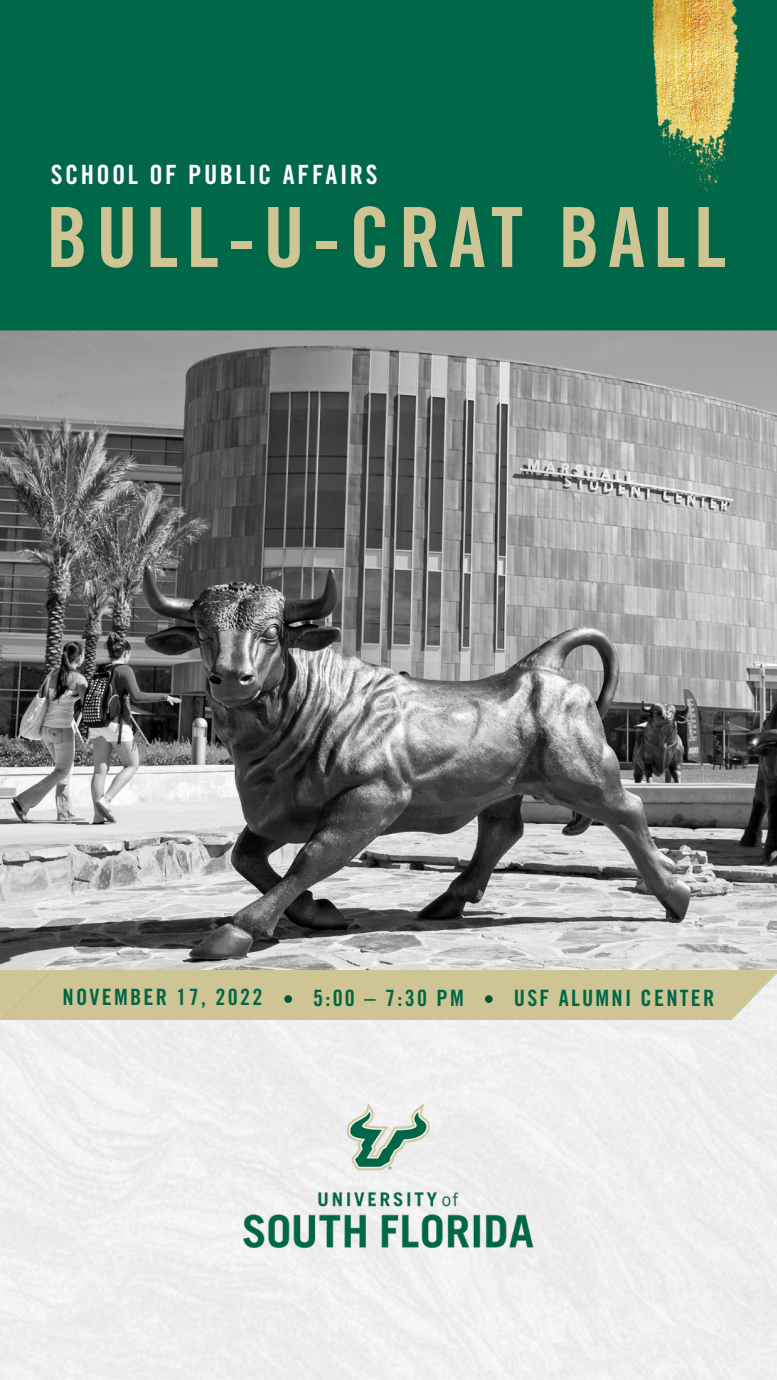
<style>
.page{position:relative;width:777px;height:1380px;background:#fff}
.page>*{position:absolute;margin:0;border:0;box-sizing:border-box;transform-origin:0 0}
.t1{font:83px "Trade Gothic LT Std Bd Cn 20";letter-spacing:.1em;color:#cfc493}
.t2{font:26.56px "Trade Gothic LT Std Bd Cn 20";letter-spacing:.095em;color:#fff}
.t3{font:22.5px "Trade Gothic LT Std Bd Cn 20";letter-spacing:.1em;color:#006747}
</style>
<div class="page">
<img style="left:0;top:0;width:776px;height:1380px">
<div style="left:50px;top:971px;width:726px;height:49px;background:#cfc493"></div>
<div style="left:0;top:971px;width:50px;height:49px;background:#cfc493"></div>
<div style="left:284px;top:995px;width:8px;height:8px;background:#005532;border-radius:50%"></div>
<div style="left:484px;top:995px;width:8px;height:8px;background:#005532;border-radius:50%"></div>
<img style="left:242px;top:1089px;width:292px;height:161px">
<p class="t2" style="left:51px;top:159px;width:328px">SCHOOL OF PUBLIC AFFAIRS</p>
<h1 class="t1" style="left:46px;top:187px;width:681px">BULL-U-CRAT BALL</h1>
<p class="t3" style="left:62px;top:983px;width:201px">NOVEMBER 17, 2022</p>
<p class="t3" style="left:313px;top:984px;width:152px">5:00 – 7:30 PM</p>
<p class="t3" style="left:513px;top:984px;width:202px">USF ALUMNI CENTER</p>
</div>
